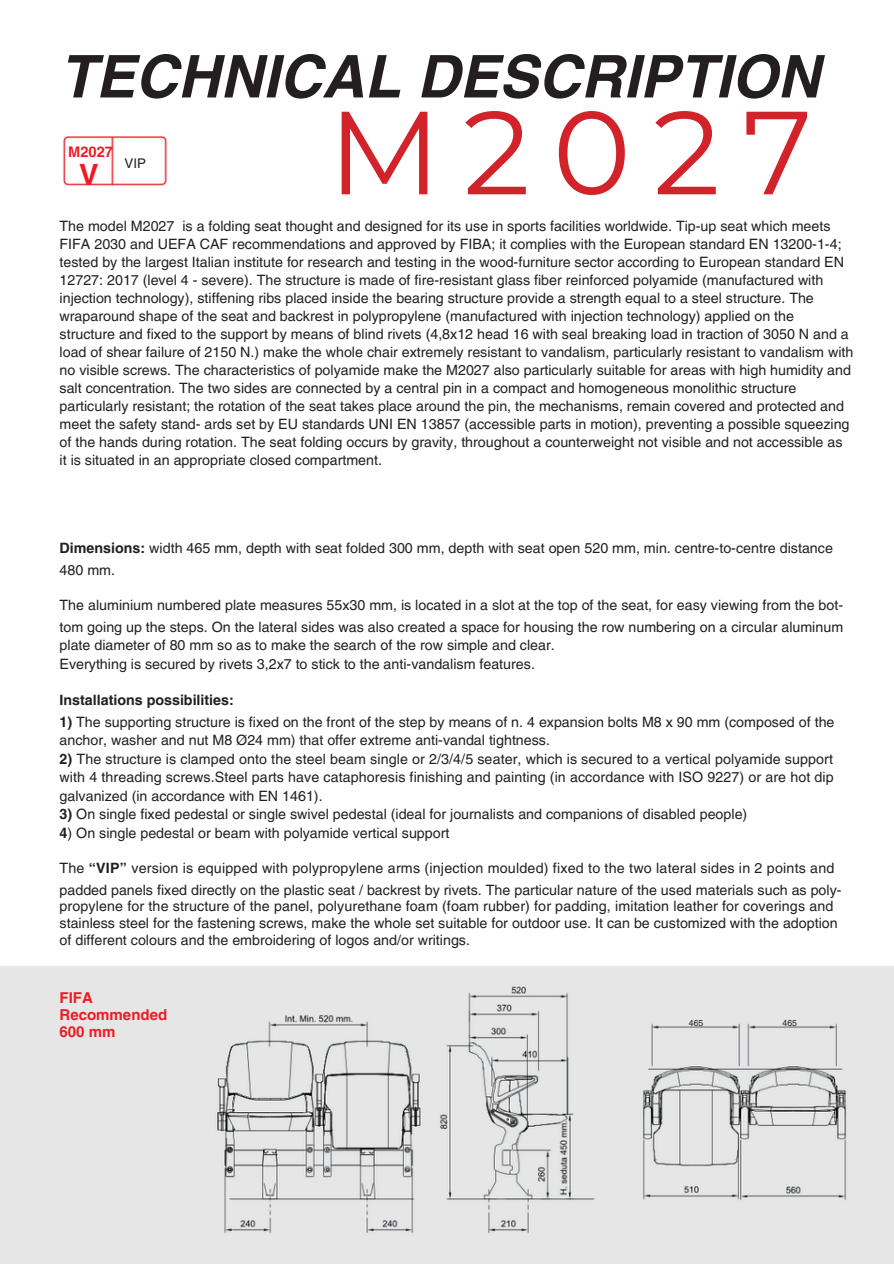
<style>
.page{position:relative;width:894px;height:1264px;background:#fff}
.page>*{position:absolute;margin:0;border:0;box-sizing:border-box;transform-origin:0 0}
.t1{font:117.9px "Montserrat";letter-spacing:.19em;color:#d2232a}
.t2{font:italic 700 58.95px "Helvetica LT Pro";color:#231f20}
.t3{font:700 29.25px "Helvetica LT Pro";color:#ed1c24}
.t4{font:700 15px/17px "Helvetica LT Pro";color:#ed1c24}
.t5{font:700 14.7px "Helvetica LT Pro";color:#ed1c24}
.t6{font:14.25px/18px "Helvetica LT Pro";color:#231f20}
.t7{font:700 14.25px "Helvetica LT Pro";color:#231f20}
.t8{font:13.35px "Helvetica LT Pro";color:#231f20}
.t9{font:8.7px "Helvetica LT Pro";color:#231f20}
.s1{font-weight:700}
</style>
<div class="page">
<img style="left:0;top:137px;width:893px;height:1126px">
<h5 class="t2" style="left:60px;top:55px;width:761px">TECHNICAL DESCRIPTION</h5>
<h4 class="t5" style="left:68px;top:147px;width:46px">M2027</h4>
<h4 class="t3" style="left:79px;top:164px;width:21px">V</h4>
<p class="t8" style="left:124px;top:158px;width:23px">VIP</p>
<h5 class="t1" style="left:328px;top:80px;width:485px">M2027</h5>
<h1 class="t6" style="left:60px;top:218px;width:795px">The model M2027 is a folding seat thought and designed for its use in sports facilities worldwide. Tip-up seat which meets FIFA 2030 and UEFA CAF recommendations and approved by FIBA; it complies with the European standard EN 13200-1-4; tested by the largest Italian institute for research and testing in the wood-furniture sector according to European standard EN 12727: 2017 (level 4 - severe). The structure is made of fire-resistant glass fiber reinforced polyamide (manufactured with injection technology), stiffening ribs placed inside the bearing structure provide a strength equal to a steel structure. The wraparound shape of the seat and backrest in polypropylene (manufactured with injection technology) applied on the<br>structure and fixed to the support by means of blind rivets (4,8x12 head 16 with seal breaking load in traction of 3050 N and a load of shear failure of 2150 N.) make the whole chair extremely resistant to vandalism, particularly resistant to vandalism with no visible screws. The characteristics of polyamide make the M2027 also particularly suitable for areas with high humidity and salt concentration. The two sides are connected by a central pin in a compact and homogeneous monolithic structure particularly resistant; the rotation of the seat takes place around the pin, the mechanisms, remain covered and protected and meet the safety stand- ards set by EU standards UNI EN 13857 (accessible parts in motion), preventing a possible squeezing of the hands during rotation. The seat folding occurs by gravity, throughout a counterweight not visible and not accessible as<br>it is situated in an appropriate closed compartment.</h1>
<p class="t6" style="left:60px;top:539px;width:774px;line-height:21.5px"><span class="s1">Dimensions:</span> width 465 mm, depth with seat folded 300 mm, depth with seat open 520 mm, min. centre-to-centre distance<br>480 mm.</p>
<h3 class="t6" style="left:60px;top:596px;width:784px;line-height:21.5px">The aluminium numbered plate measures 55x30 mm, is located in a slot at the top of the seat, for easy viewing from the bot&shy;tom going up the steps. On the lateral sides was also created a space for housing the row numbering on a circular aluminum</h3>
<h3 class="t6" style="left:60px;top:636px;width:496px;line-height:19.2px">plate diameter of 80 mm so as to make the search of the row simple and clear.<br>Everything is secured by rivets 3,2x7 to stick to the anti-vandalism features.</h3>
<h6 class="t7" style="left:60px;top:695px;width:176px">Installations possibilities:</h6>
<h6 class="t6" style="left:60px;top:714px;width:776px"><span class="s1">1)</span> The supporting structure is fixed on the front of the step by means of n. 4 expansion bolts M8 x 90 mm (composed of the anchor, washer and nut M8 Ø24 mm) that offer extreme anti-vandal tightness.</h6>
<h6 class="t6" style="left:60px;top:750px;width:775px;line-height:18.6px;text-align:justify"><span class="s1">2)</span> The structure is clamped onto the steel beam single or 2/3/4/5 seater, which is secured to a vertical polyamide support with 4 threading screws.Steel parts have cataphoresis finishing and painting (in accordance with ISO 9227) or are hot dip galvanized (in accordance with EN 1461).</h6>
<h6 class="t6" style="left:60px;top:806px;width:689px"><span class="s1">3)</span> On single fixed pedestal or single swivel pedestal (ideal for journalists and companions of disabled people)</h6>
<h6 class="t6" style="left:60px;top:825px;width:391px"><span class="s1">4</span>) On single pedestal or beam with polyamide vertical support</h6>
<h5 class="t6" style="left:60px;top:858px;width:783px;line-height:21.5px">The <span class="s1">“VIP”</span> version is equipped with polypropylene arms (injection moulded) fixed to the two lateral sides in 2 points and padded panels fixed directly on the plastic seat / backrest by rivets. The particular nature of the used materials such as poly-</h5>
<h5 class="t6" style="left:60px;top:899px;width:779px;line-height:17px">propylene for the structure of the panel, polyurethane foam (foam rubber) for padding, imitation leather for coverings and stainless steel for the fastening screws, make the whole set suitable for outdoor use. It can be customized with the adoption of different colours and the embroidering of logos and/or writings.</h5>
<h2 class="t4" style="left:60px;top:990px;width:109px">FIFA<br>Recommended<br>600 mm</h2>
<p class="t9" style="left:688px;top:1019px;width:16px">465</p>
<p class="t9" style="left:782px;top:1019px;width:16px">465</p>
</div>
